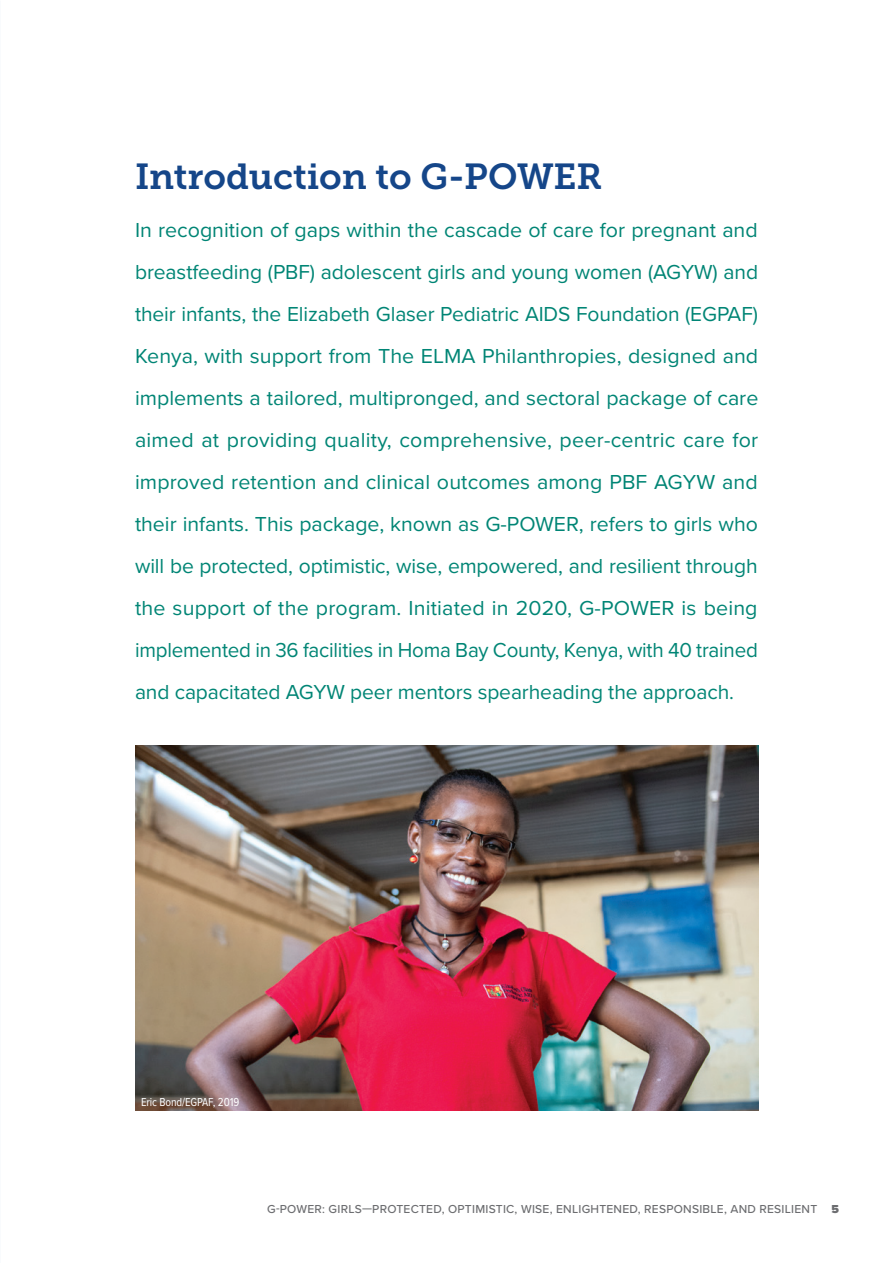
<style>
.page{position:relative;width:893px;height:1263px;background:#fff}
.page>*{position:absolute;margin:0;border:0;box-sizing:border-box;transform-origin:0 0}
.t1{font:36px "Museo Slab 700";letter-spacing:-.005em;color:#154689}
.t2{font:21px/42px "Proxima Nova";letter-spacing:-.005em;color:#008575;text-align:justify}
.t3{font:500 12px "Proxima Nova";letter-spacing:.02em;color:#6c6d70}
.t4{font:12px "Proxima Nova Cond";letter-spacing:-.01em;color:#fff}
.s1{font-weight:900}
</style>
<div class="page">
<img style="left:135px;top:745px;width:623px;height:365px">
<h1 class="t1" style="left:135px;top:156px;width:469px">Introduction to G-POWER</h1>
<p class="t2" style="left:135px;top:208px;width:625px">In recognition of gaps within the cascade of care for pregnant and breastfeeding (PBF) adolescent girls and young women (AGYW) and their infants, the Elizabeth Glaser Pediatric AIDS Foundation (EGPAF)<br>Kenya, with support from The ELMA Philanthropies, designed and implements a tailored, multipronged, and sectoral package of care aimed at providing quality, comprehensive, peer-centric care for improved retention and clinical outcomes among PBF AGYW and their infants. This package, known as G-POWER, refers to girls who will be protected, optimistic, wise, empowered, and resilient through the support of the program. Initiated in 2020, G-POWER is being implemented in 36 facilities in Homa Bay County, Kenya, with 40 trained and capacitated AGYW peer mentors spearheading the approach.</p>
<p class="t4" style="left:141px;top:1093px;width:100px">Eric Bond/EGPAF, 2019</p>
<p class="t3" style="left:267px;top:1200px;width:573px">G-POWER: GIRLS—PROTECTED, OPTIMISTIC, WISE, ENLIGHTENED, RESPONSIBLE, AND RESILIENT <span class="s1">5</span></p>
</div>
